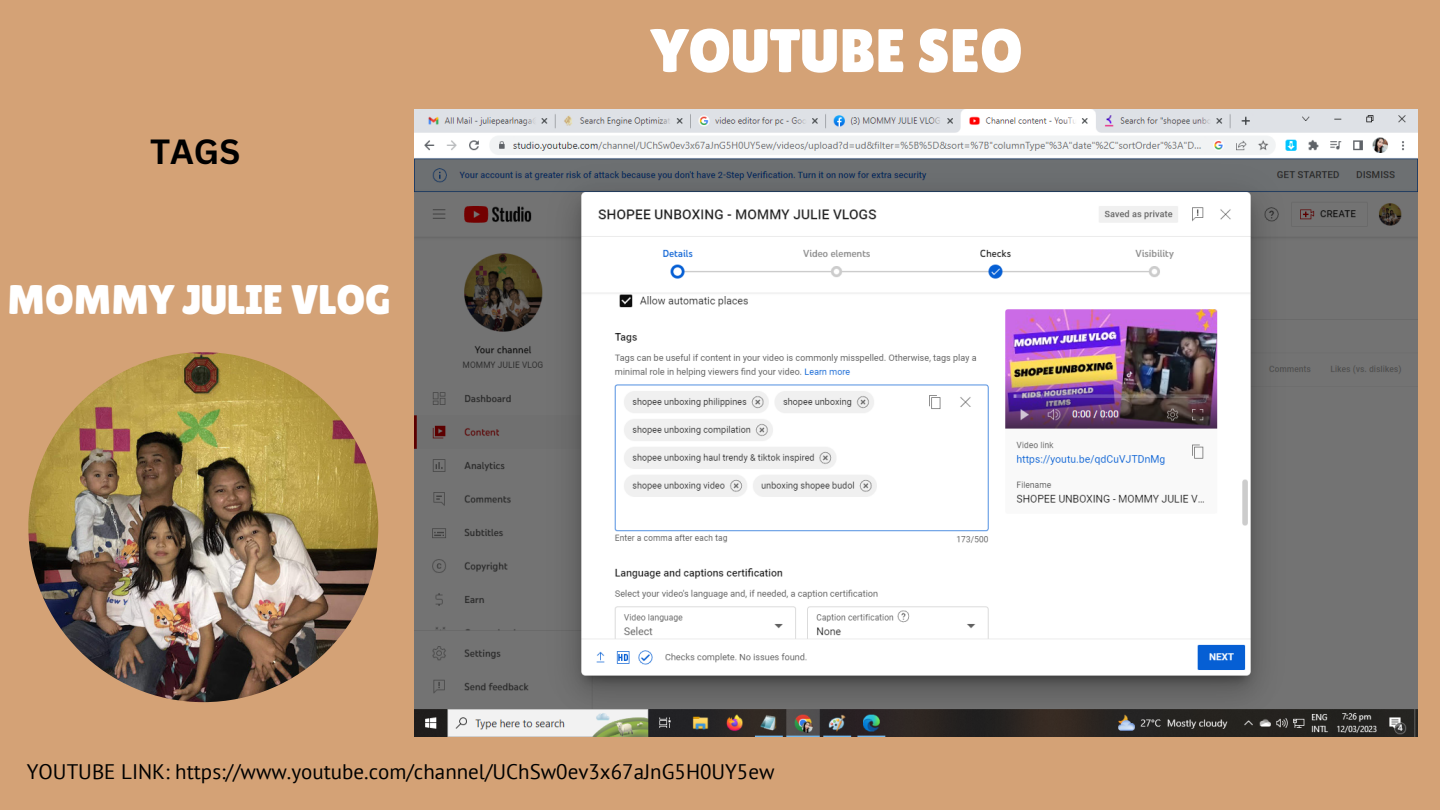
<style>
.page{position:relative;width:1440px;height:810px;background:#d4a276}
.page>*{position:absolute;margin:0;border:0;box-sizing:border-box;transform-origin:0 0}
.t1{font:61.4px "Lilita One";color:#fff}
.t2{font:41.4px "Lilita One";color:#fff}
.t3{font:700 34.1px "Canva Sans";color:#000}
.t4{font:21px "PT Sans";color:#000}
</style>
<div class="page">
<img style="left:28px;top:352px;width:350px;height:350px;border-radius:50%">
<img style="left:414px;top:109px;width:1004px;height:627px">
<h3 class="t3" style="left:150px;top:128px;width:92px">TAGS</h3>
<h2 class="t2" style="left:8px;top:276px;width:385px">MOMMY JULIE VLOG</h2>
<h1 class="t1" style="left:651px;top:15px;width:374px">YOUTUBE SEO</h1>
<p class="t4" style="left:27px;top:757px;width:749px">YOUTUBE LINK: https://www.youtube.com/channel/UChSw0ev3x67aJnG5H0UY5ew</p>
</div>
